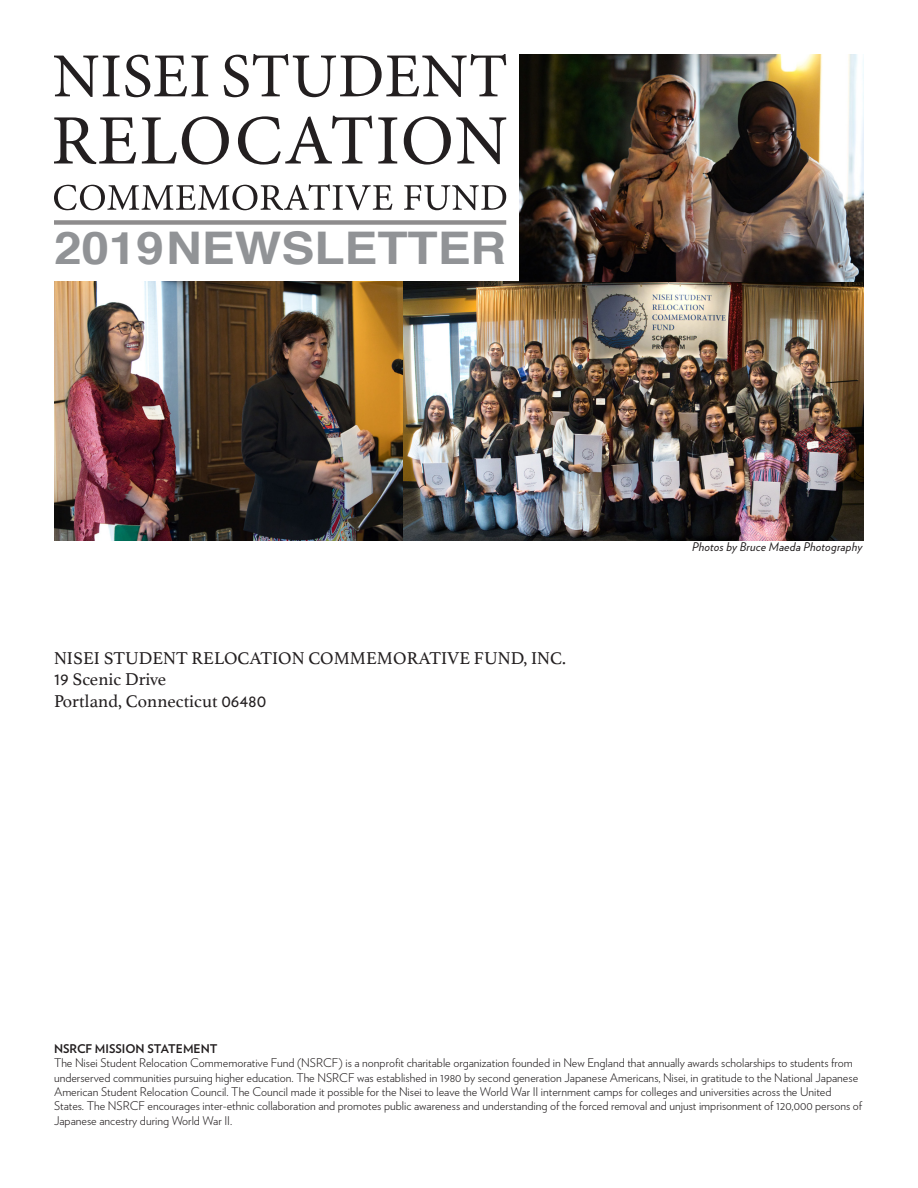
<style>
.page{position:relative;width:918px;height:1188px;background:#fff}
.page>*{position:absolute;margin:0;border:0;box-sizing:border-box;transform-origin:0 0}
.t1{font:700 45px "Helvetica";color:#919396;scale:1.1 1}
.t2{font:18px "Athelas";color:#231f20}
.t3{font:300 12px/14.4px "Verlag";color:#231f20}
.photo_credits{font:italic 12px "Verlag";letter-spacing:.015em;color:#231f20}
.t4{font:700 12px "Verlag";color:#231f20}
.s1{font-family:"Verlag"}
</style>
<div class="page">
<svg style="left:54px;top:184px;width:452px;height:26px"></svg>
<svg style="left:54px;top:116px;width:452px;height:49px"></svg>
<svg style="left:54px;top:54px;width:452px;height:43px"></svg>
<img style="left:54px;top:282px;width:809px;height:259px">
<img style="left:519px;top:54px;width:344px;height:228px">
<div style="left:54px;top:220px;width:452px;height:5px;background:#8e8c8d"></div>
<p class="t1" style="left:54px;top:211px;width:413px">2019 NEWSLETTER</p>
<p class="t2" style="left:54px;top:644px;width:513px">NISEI STUDENT RELOCATION COMMEMORATIVE FUND, INC.</p>
<p class="t2" style="left:54px;top:665px;width:114px"><span class="s1">19</span> Scenic Drive</p>
<p class="t2" style="left:54px;top:687px;width:214px">Portland, Connecticut <span class="s1">06480</span></p>
<p class="photo_credits" style="left:692px;top:538px;width:172px">Photos by Bruce Maeda Photography</p>
<p class="t4" style="left:54px;top:1039px;width:165px">NSRCF MISSION STATEMENT</p>
<p class="t3" style="left:54px;top:1055px;width:810px">The Nisei Student Relocation Commemorative Fund (NSRCF) is a nonprofit charitable organization founded in New England that annually awards scholarships to students from underserved communities pursuing higher education. The NSRCF was established in 1980 by second generation Japanese Americans, Nisei, in gratitude to the National Japanese American Student Relocation Council. The Council made it possible for the Nisei to leave the World War II internment camps for colleges and universities across the United States. The NSRCF encourages inter-ethnic collaboration and promotes public awareness and understanding of the forced removal and unjust imprisonment of 120,000 persons of Japanese ancestry during World War II.</p>
</div>
